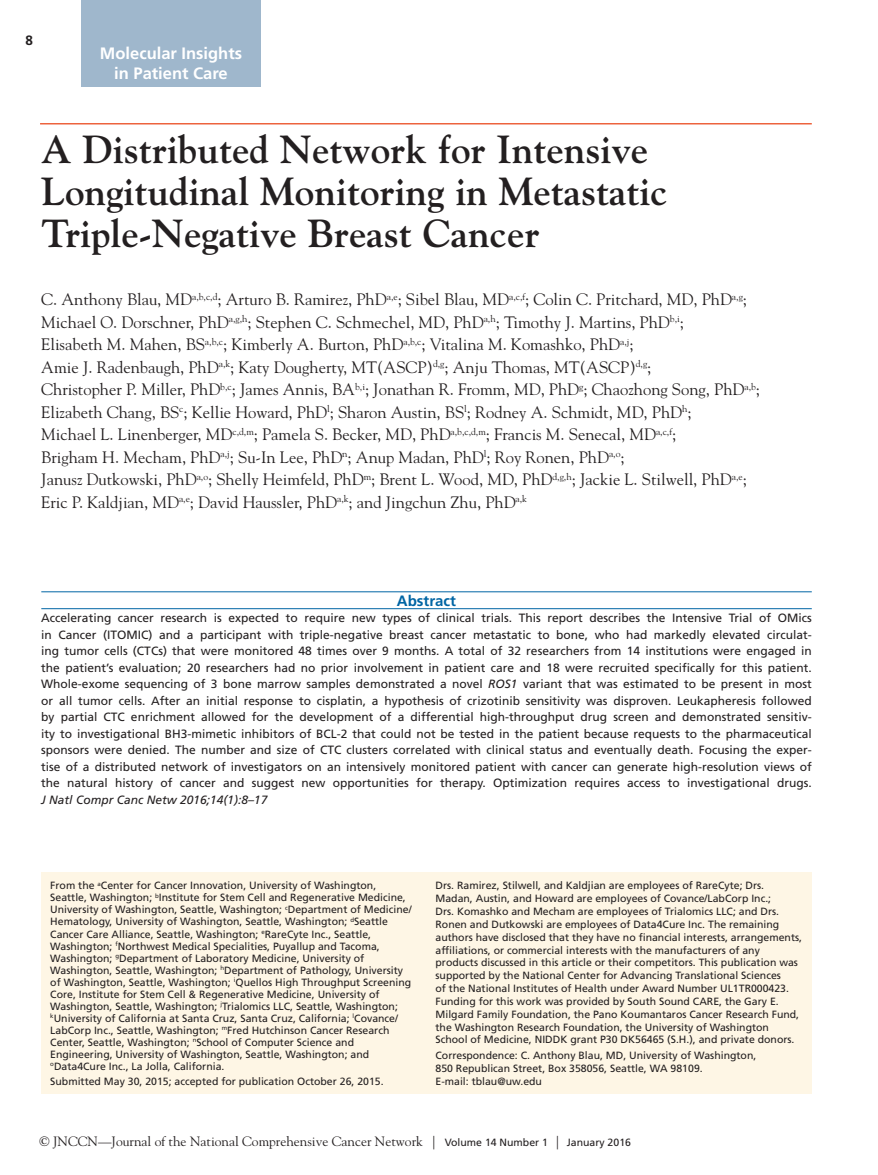
<style>
.page{position:relative;width:878px;height:1175px;background:#fff}
.page>*{position:absolute;margin:0;border:0;box-sizing:border-box;transform-origin:0 0}
.OAT{font:700 39px/42px "Goudy Std";color:#231f20}
.OAA{font:16.5px/22.5px "Goudy Std";color:#231f20}
.t1{font:700 16.5px/19.8px "Frutiger LT Std";color:#fff;text-align:center}
.ABS_Header{font:700 15px "Frutiger LT Std";color:#0065a4}
.t2{font:13.5px "Goudy Std";color:#231f20}
.t3{font:700 13.5px "Frutiger LT Std";color:#231f20}
.ABS{font:12px/16.5px "Frutiger LT Std";color:#231f20;text-align:justify}
.OFN1{font:10.5px/12px "Frutiger LT Std";color:#231f20}
.OFN3{font:10.5px/12.9px "Frutiger LT Std";color:#231f20}
.OFN4{font:10.5px/12.9px "Frutiger LT Std";color:#231f20}
.OFN2{font:10.5px "Frutiger LT Std";color:#231f20}
.s1{font-style:italic}
.s2{font-family:"Frutiger LT Std";font-size:10.5px}
</style>
<div class="page">
<div style="left:81px;top:0;width:179px;height:87px;background:#9fb7cc"></div>
<hr style="left:40px;top:123px;width:771px;height:1px;background:#ed633e">
<hr style="left:41px;top:591px;width:770px;height:1px;background:#0065a4">
<hr style="left:41px;top:608px;width:770px;height:1px;background:#0065a4">
<div style="left:41px;top:872px;width:770px;height:222px;background:#fef6e5"></div>
<p class="t3" style="left:26px;top:32px;width:9px">8</p>
<h2 class="t1" style="left:100px;top:43px;width:144px">Molecular Insights in Patient Care</h2>
<p class="OAT" style="left:41px;top:128px;width:628px">A Distributed Network for Intensive<br>Longitudinal Monitoring in Metastatic<br>Triple-Negative Breast Cancer</p>
<p class="OAA" style="left:41px;top:288px;width:720px">C. Anthony Blau, MD<sup>a,b,c,d</sup>; Arturo B. Ramirez, PhD<sup>a,e</sup>; Sibel Blau, MD<sup>a,c,f</sup>; Colin C. Pritchard, MD, PhD<sup>a,g</sup>; Michael O. Dorschner, PhD<sup>a,g,h</sup>; Stephen C. Schmechel, MD, PhD<sup>a,h</sup>; Timothy J. Martins, PhD<sup>b,i</sup>;<br>Elisabeth M. Mahen, BS<sup>a,b,c</sup>; Kimberly A. Burton, PhD<sup>a,b,c</sup>; Vitalina M. Komashko, PhD<sup>a,j</sup>;<br>Amie J. Radenbaugh, PhD<sup>a,k</sup>; Katy Dougherty, MT(ASCP)<sup>d,g</sup>; Anju Thomas, MT(ASCP)<sup>d,g</sup>;<br>Christopher P. Miller, PhD<sup>b,c</sup>; James Annis, BA<sup>b,i</sup>; Jonathan R. Fromm, MD, PhD<sup>g</sup>; Chaozhong Song, PhD<sup>a,b</sup>; Elizabeth Chang, BS<sup>c</sup>; Kellie Howard, PhD<sup>l</sup>; Sharon Austin, BS<sup>l</sup>; Rodney A. Schmidt, MD, PhD<sup>h</sup>;<br>Michael L. Linenberger, MD<sup>c,d,m</sup>; Pamela S. Becker, MD, PhD<sup>a,b,c,d,m</sup>; Francis M. Senecal, MD<sup>a,c,f</sup>;<br>Brigham H. Mecham, PhD<sup>a,j</sup>; Su-In Lee, PhD<sup>n</sup>; Anup Madan, PhD<sup>l</sup>; Roy Ronen, PhD<sup>a,o</sup>;<br>Janusz Dutkowski, PhD<sup>a,o</sup>; Shelly Heimfeld, PhD<sup>m</sup>; Brent L. Wood, MD, PhD<sup>d,g,h</sup>; Jackie L. Stilwell, PhD<sup>a,e</sup>; Eric P. Kaldjian, MD<sup>a,e</sup>; David Haussler, PhD<sup>a,k</sup>; and Jingchun Zhu, PhD<sup>a,k</sup></p>
<p class="ABS_Header" style="left:397px;top:591px;width:61px">Abstract</p>
<p class="ABS" style="left:41px;top:609px;width:772px">Accelerating cancer research is expected to require new types of clinical trials. This report describes the Intensive Trial of OMics in Cancer (ITOMIC) and a participant with triple-negative breast cancer metastatic to bone, who had markedly elevated circulat&shy;ing tumor cells (CTCs) that were monitored 48 times over 9 months. A total of 32 researchers from 14 institutions were engaged in the patient’s evaluation; 20 researchers had no prior involvement in patient care and 18 were recruited specifically for this patient.<br>Whole-exome sequencing of 3 bone marrow samples demonstrated a novel <span class="s1">ROS1</span> variant that was estimated to be present in most or all tumor cells. After an initial response to cisplatin, a hypothesis of crizotinib sensitivity was disproven. Leukapheresis followed by partial CTC enrichment allowed for the development of a differential high-throughput drug screen and demonstrated sensitiv&shy;ity to investigational BH3-mimetic inhibitors of BCL-2 that could not be tested in the patient because requests to the pharmaceutical sponsors were denied. The number and size of CTC clusters correlated with clinical status and eventually death. Focusing the exper&shy;tise of a distributed network of investigators on an intensively monitored patient with cancer can generate high-resolution views of the natural history of cancer and suggest new opportunities for therapy. Optimization requires access to investigational drugs.<br><span class="s1">J Natl Compr Canc Netw 2016;14(1):8–17</span></p>
<p class="OFN1" style="left:50px;top:879px;width:363px">From the <sup>a</sup>Center for Cancer Innovation, University of Washington, Seattle, Washington; <sup>b</sup>Institute for Stem Cell and Regenerative Medicine, University of Washington, Seattle, Washington; <sup>c</sup>Department of Medicine/ Hematology, University of Washington, Seattle, Washington; <sup>d</sup>Seattle Cancer Care Alliance, Seattle, Washington; <sup>e</sup>RareCyte Inc., Seattle, Washington; <sup>f</sup>Northwest Medical Specialities, Puyallup and Tacoma, Washington; <sup>g</sup>Department of Laboratory Medicine, University of Washington, Seattle, Washington; <sup>h</sup>Department of Pathology, University of Washington, Seattle, Washington; <sup>i</sup>Quellos High Throughput Screening Core, Institute for Stem Cell &amp; Regenerative Medicine, University of Washington, Seattle, Washington; <sup>j</sup>Trialomics LLC, Seattle, Washington; <sup>k</sup>University of California at Santa Cruz, Santa Cruz, California; <sup>l</sup>Covance/ LabCorp Inc., Seattle, Washington; <sup>m</sup>Fred Hutchinson Cancer Research Center, Seattle, Washington; <sup>n</sup>School of Computer Science and Engineering, University of Washington, Seattle, Washington; and <sup>o</sup>Data4Cure Inc., La Jolla, California.</p>
<p class="OFN2" style="left:50px;top:1075px;width:335px">Submitted May 30, 2015; accepted for publication October 26, 2015.</p>
<p class="OFN3" style="left:435px;top:879px;width:368px">Drs. Ramirez, Stilwell, and Kaldjian are employees of RareCyte; Drs.<br>Madan, Austin, and Howard are employees of Covance/LabCorp Inc.;<br>Drs. Komashko and Mecham are employees of Trialomics LLC; and Drs.<br>Ronen and Dutkowski are employees of Data4Cure Inc. The remaining authors have disclosed that they have no financial interests, arrangements, affiliations, or commercial interests with the manufacturers of any products discussed in this article or their competitors. This publication was supported by the National Center for Advancing Translational Sciences<br>of the National Institutes of Health under Award Number UL1TR000423.<br>Funding for this work was provided by South Sound CARE, the Gary E.<br>Milgard Family Foundation, the Pano Koumantaros Cancer Research Fund, the Washington Research Foundation, the University of Washington School of Medicine, NIDDK grant P30 DK56465 (S.H.), and private donors.</p>
<p class="OFN4" style="left:435px;top:1049px;width:322px">Correspondence: C. Anthony Blau, MD, University of Washington,<br>850 Republican Street, Box 358056, Seattle, WA 98109.<br>E-mail: tblau@uw.edu</p>
<p class="t2" style="left:40px;top:1132px;width:593px">© JNCCN—Journal of the National Comprehensive Cancer Network | <span class="s2">Volume 14 Number 1</span> | <span class="s2">January 2016</span></p>
</div>
